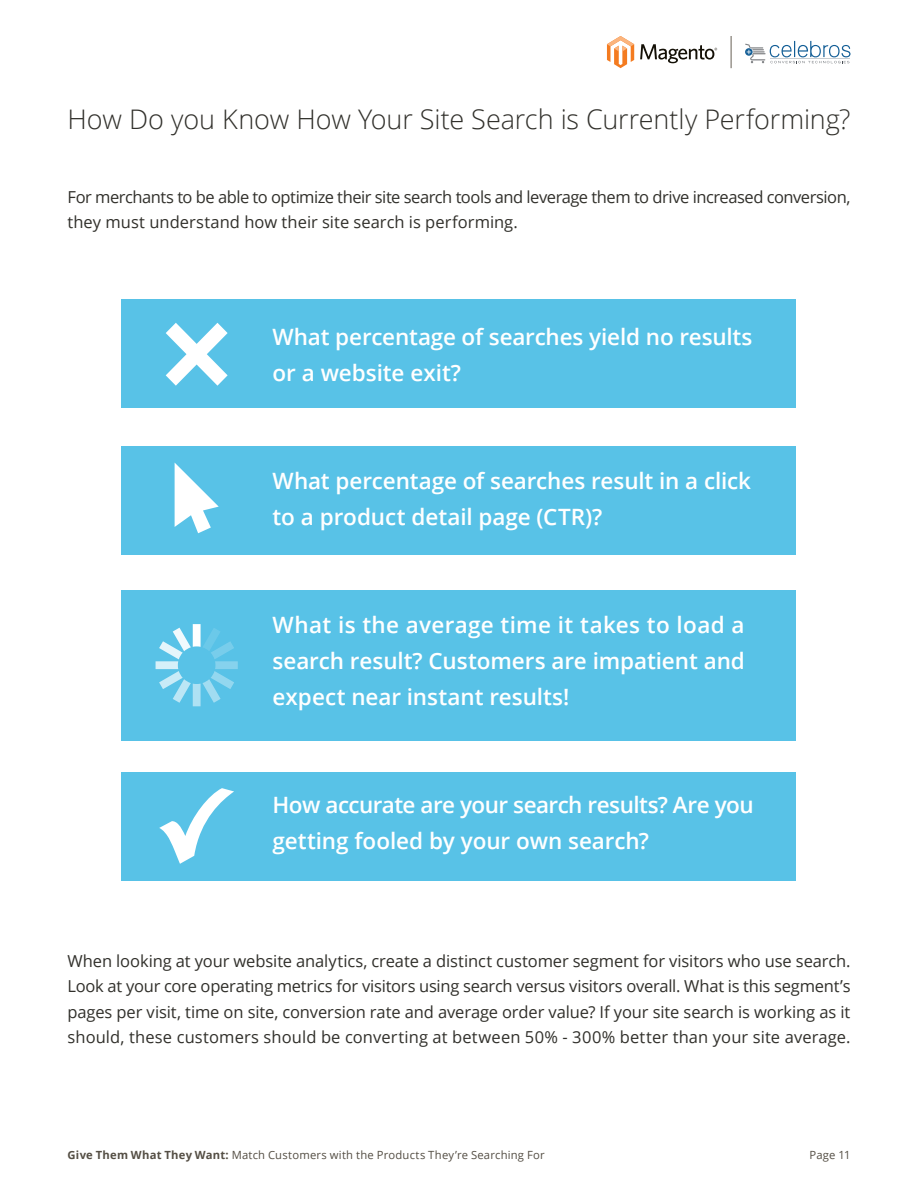
<style>
.page{position:relative;width:918px;height:1188px;background:#fff}
.page>*{position:absolute;margin:0;border:0;box-sizing:border-box;transform-origin:0 0}
.t1{font:300 27px "Open Sans";letter-spacing:-.005em;color:#31302b}
.t2{font:600 22.5px/36px "Open Sans";letter-spacing:-.005em;color:#fff}
.t3{font:16.5px/25.5px "Open Sans";letter-spacing:-.005em;color:#31302b;text-align:justify}
.t4{font:16.5px/25.5px "Open Sans";letter-spacing:-.03em;color:#31302b}
.t5{font:11.25px "Open Sans";letter-spacing:.02em;color:#544e44}
.s1{font-weight:700}
</style>
<div class="page">
<hr style="left:731px;top:36px;width:1px;height:32px;background:#676156">
<svg style="left:607px;top:36px;width:27px;height:32px"></svg>
<svg style="left:640px;top:44px;width:77px;height:19px"></svg>
<svg style="left:745px;top:41px;width:106px;height:22px"></svg>
<div style="left:122px;top:446px;width:674px;height:109px;background:#58c2e7"></div>
<div style="left:122px;top:299px;width:674px;height:108px;background:#58c2e7"></div>
<div style="left:122px;top:772px;width:674px;height:109px;background:#58c2e7"></div>
<div style="left:122px;top:590px;width:674px;height:150px;background:#58c2e7"></div>
<svg style="left:166px;top:323px;width:62px;height:63px"></svg>
<svg style="left:175px;top:463px;width:44px;height:70px"></svg>
<svg style="left:156px;top:624px;width:82px;height:82px"></svg>
<svg style="left:159px;top:788px;width:75px;height:76px"></svg>
<h1 class="t1" style="left:68px;top:100px;width:785px">How Do you Know How Your Site Search is Currently Performing?</h1>
<p class="t4" style="left:68px;top:184px;width:784px">For merchants to be able to optimize their site search tools and leverage them to drive increased conversion, they must understand how their site search is performing.</p>
<h2 class="t2" style="left:273px;top:318px;width:481px">What percentage of searches yield no results or a website exit?</h2>
<h2 class="t2" style="left:273px;top:462px;width:480px">What percentage of searches result in a click to a product detail page (CTR)?</h2>
<h2 class="t2" style="left:273px;top:606px;width:474px;text-align:justify">What is the average time it takes to load a search result? Customers are impatient and expect near instant results!</h2>
<h2 class="t2" style="left:273px;top:786px;width:483px">How accurate are your search results? Are you getting fooled by your own search?</h2>
<p class="t3" style="left:68px;top:948px;width:785px">When looking at your website analytics, create a distinct customer segment for visitors who use search.<br>Look at your core operating metrics for visitors using search versus visitors overall. What is this segment’s pages per visit, time on site, conversion rate and average order value? If your site search is working as it should, these customers should be converting at between 50% - 300% better than your site average.</p>
<p class="t5" style="left:68px;top:1147px;width:479px"><span class="s1">Give Them What They Want:</span> Match Customers with the Products They’re Searching For</p>
<p class="t5" style="left:810px;top:1147px;width:42px">Page 11</p>
</div>
